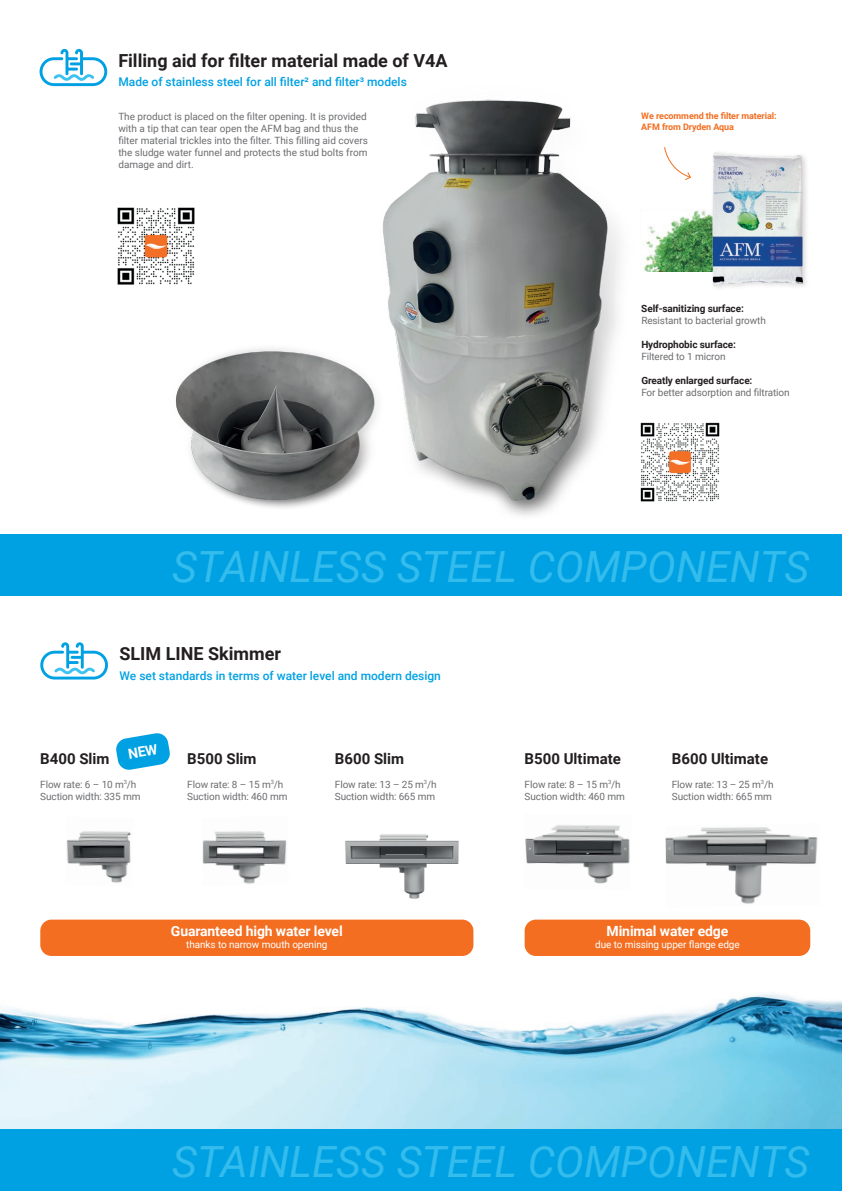
<style>
.page{position:relative;width:842px;height:1191px;background:#fff}
.page>*{position:absolute;margin:0;border:0;box-sizing:border-box;transform-origin:0 0}
.t1{font:italic 43px "Roboto";color:#34bced}
.t2{font:700 18px "Roboto";color:#231f20}
.t3{font:700 15px "Roboto";color:#231f20}
.t4{font:700 14px "Roboto";letter-spacing:-.01em;color:#fff}
.t5{font:500 12px "Roboto";color:#00a1e3}
.t6{font:10px/12px "Roboto";letter-spacing:-.01em;color:#6c6d70}
.t7{font:700 10px "Roboto";letter-spacing:-.01em;color:#231f20}
.t8{font:10px "Roboto";letter-spacing:-.01em;color:#fff}
.t9{font:700 9px/10.8px "Roboto";letter-spacing:-.01em;color:#f36e21}
</style>
<div class="page">
<img style="left:659px;top:210px;width:50px;height:61px">
<div style="left:0;top:534px;width:842px;height:61px;background:#00a1e3"></div>
<div style="left:709px;top:149px;width:104px;height:143px;background:#231f20;opacity:.2"></div>
<img style="left:711px;top:150px;width:98px;height:138px">
<img style="left:659px;top:422px;width:61px;height:80px">
<img style="left:117px;top:207px;width:78px;height:78px">
<svg style="left:664px;top:147px;width:27px;height:33px"></svg>
<img style="left:382px;top:99px;width:277px;height:417px">
<img style="left:175px;top:312px;width:239px;height:204px">
<svg style="left:40px;top:49px;width:67px;height:37px"></svg>
<svg style="left:40px;top:642px;width:68px;height:37px"></svg>
<img style="left:0;top:992px;width:842px;height:137px">
<div style="left:0;top:1129px;width:842px;height:62px;background:#00a1e3"></div>
<div style="left:40px;top:919px;width:433px;height:37px;background:#f36e21;border-radius:11px"></div>
<div style="left:525px;top:919px;width:285px;height:37px;background:#f36e21;border-radius:11px"></div>
<img style="left:66px;top:831px;width:65px;height:52px">
<img style="left:525px;top:825px;width:105px;height:59px">
<img style="left:345px;top:834px;width:114px;height:65px">
<img style="left:202px;top:831px;width:85px;height:53px">
<img style="left:665px;top:827px;width:153px;height:77px">
<svg style="left:116px;top:733px;width:54px;height:37px"></svg>
<h2 class="t2" style="left:118px;top:48px;width:331px">Filling aid for filter material made of V4A</h2>
<p class="t5" style="left:118px;top:73px;width:290px">Made of stainless steel for all filter² and filter³ models</p>
<p class="t6" style="left:118px;top:110px;width:251px">The product is placed on the filter opening. It is provided with a tip that can tear open the AFM bag and thus the filter material trickles into the filter. This filling aid covers the sludge water funnel and protects the stud bolts from damage and dirt.</p>
<p class="t9" style="left:641px;top:110px;width:137px">We recommend the filter material:<br>AFM from Dryden Aqua</p>
<p class="t7" style="left:641px;top:301px;width:104px">Self-sanitizing surface:</p>
<p class="t6" style="left:641px;top:314px;width:126px">Resistant to bacterial growth</p>
<p class="t7" style="left:641px;top:337px;width:96px">Hydrophobic surface:</p>
<p class="t6" style="left:641px;top:350px;width:86px">Filtered to 1 micron</p>
<p class="t7" style="left:641px;top:373px;width:113px">Greatly enlarged surface:</p>
<p class="t6" style="left:641px;top:386px;width:150px">For better adsorption and filtration</p>
<h1 class="t1" style="left:172px;top:536px;width:639px">STAINLESS STEEL COMPONENTS</h1>
<h2 class="t2" style="left:119px;top:641px;width:163px">SLIM LINE Skimmer</h2>
<p class="t5" style="left:119px;top:667px;width:323px">We set standards in terms of water level and modern design</p>
<h3 class="t3" style="left:40px;top:747px;width:71px">B400 Slim</h3>
<p class="t6" style="left:40px;top:777px;width:102px">Flow rate: 6 – 10 m<sup>3</sup>/h<br>Suction width: 335 mm</p>
<h3 class="t3" style="left:187px;top:747px;width:71px">B500 Slim</h3>
<p class="t6" style="left:187px;top:777px;width:102px">Flow rate: 8 – 15 m<sup>3</sup>/h<br>Suction width: 460 mm</p>
<h3 class="t3" style="left:335px;top:747px;width:71px">B600 Slim</h3>
<p class="t6" style="left:335px;top:777px;width:103px">Flow rate: 13 – 25 m<sup>3</sup>/h<br>Suction width: 665 mm</p>
<h3 class="t4" style="left:171px;top:921px;width:173px">Guaranteed high water level</h3>
<p class="t8" style="left:186px;top:937px;width:143px">thanks to narrow mouth opening</p>
<h3 class="t3" style="left:525px;top:747px;width:98px">B500 Ultimate</h3>
<p class="t6" style="left:525px;top:777px;width:102px">Flow rate: 8 – 15 m<sup>3</sup>/h<br>Suction width: 460 mm</p>
<h3 class="t3" style="left:672px;top:747px;width:98px">B600 Ultimate</h3>
<p class="t6" style="left:672px;top:777px;width:103px">Flow rate: 13 – 25 m<sup>3</sup>/h<br>Suction width: 665 mm</p>
<h3 class="t4" style="left:607px;top:921px;width:123px">Minimal water edge</h3>
<p class="t8" style="left:595px;top:937px;width:146px">due to missing upper flange edge</p>
<h1 class="t1" style="left:172px;top:1131px;width:639px">STAINLESS STEEL COMPONENTS</h1>
</div>
